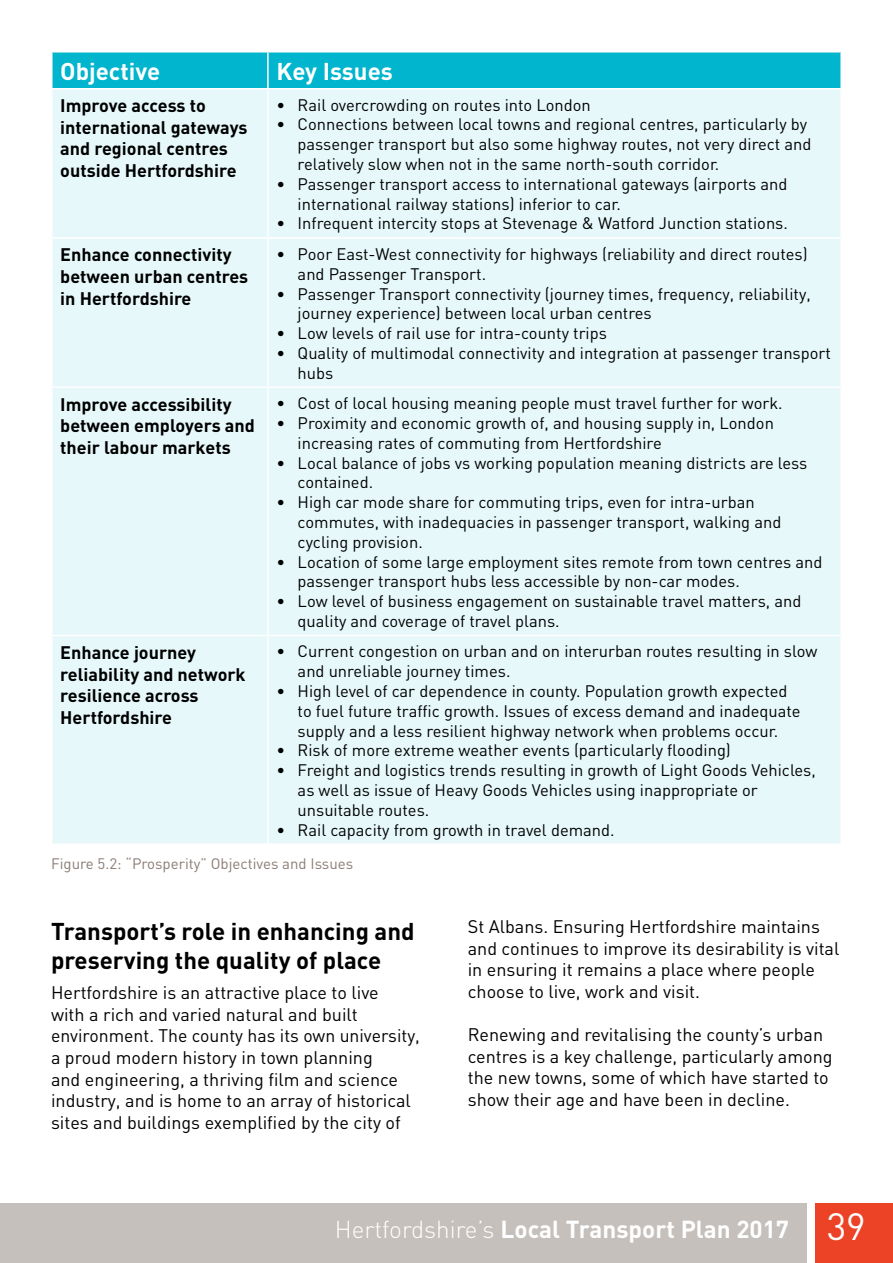
<style>
.page{position:relative;width:893px;height:1263px;background:#fff}
.page>*{position:absolute;margin:0;border:0;box-sizing:border-box;transform-origin:0 0}
.t1{font:700 24.3px "DIN";color:#fff}
.t2{font:700 24px/28.8px "DIN";color:#000}
.t3{font:700 24px "DIN";color:#fff}
.t4{font:18px/21.6px "DIN";color:#000}
.t5{font:700 18px/21.6px "DIN";color:#000}
.t6{font:16.5px/19.8px "DIN";color:#000}
.t7{font:15px "DIN";color:#8b7c75}
.s1{font-weight:300}
.s2{font-weight:400;font-size:37.5px}
</style>
<div class="page">
<div style="left:815px;top:1203px;width:78px;height:60px;background:#ec4326"></div>
<div style="left:0;top:1203px;width:807px;height:60px;background:#c5c0bc"></div>
<div style="left:53px;top:53px;width:787px;height:35px;background:#00b5cd"></div>
<div style="left:53px;top:89px;width:787px;height:754px;background:#e6f8fa"></div>
<hr style="left:267px;top:53px;width:2px;height:35px;background:#fff">
<hr style="left:267px;top:89px;width:2px;height:148px;background:#fff">
<hr style="left:51px;top:237px;width:217px;height:2px;background:#fff">
<hr style="left:268px;top:237px;width:574px;height:2px;background:#fff">
<hr style="left:267px;top:239px;width:2px;height:147px;background:#fff">
<hr style="left:51px;top:386px;width:217px;height:2px;background:#fff">
<hr style="left:268px;top:386px;width:574px;height:2px;background:#fff">
<hr style="left:267px;top:388px;width:2px;height:247px;background:#fff">
<hr style="left:51px;top:635px;width:217px;height:1px;background:#fff">
<hr style="left:268px;top:635px;width:574px;height:1px;background:#fff">
<hr style="left:267px;top:636px;width:2px;height:207px;background:#fff">
<h2 class="t3" style="left:60px;top:56px;width:101px">Objective</h2>
<h2 class="t3" style="left:276px;top:56px;width:118px">Key Issues</h2>
<p class="t5" style="left:60px;top:94px;width:189px">Improve access to international gateways and regional centres outside Hertfordshire</p>
<p class="t6" style="left:276px;top:94px;width:316px">• Rail overcrowding on routes into London</p>
<p class="t6" style="left:298px;top:114px;width:515px;text-indent:-21px">• Connections between local towns and regional centres, particularly by passenger transport but also some highway routes, not very direct and relatively slow when not in the same north-south corridor.</p>
<p class="t6" style="left:298px;top:174px;width:491px;text-indent:-21px">• Passenger transport access to international gateways (airports and international railway stations) inferior to car.</p>
<p class="t6" style="left:276px;top:213px;width:513px">• Infrequent intercity stops at Stevenage &amp; Watford Junction stations.</p>
<p class="t5" style="left:60px;top:243px;width:190px">Enhance connectivity between urban centres in Hertfordshire</p>
<p class="t6" style="left:298px;top:244px;width:512px;text-indent:-21px">• Poor East-West connectivity for highways (reliability and direct routes) and Passenger Transport.</p>
<p class="t6" style="left:298px;top:283px;width:515px;text-indent:-21px">• Passenger Transport connectivity (journey times, frequency, reliability, journey experience) between local urban centres</p>
<p class="t6" style="left:276px;top:323px;width:332px">• Low levels of rail use for intra-county trips</p>
<p class="t6" style="left:298px;top:343px;width:535px;text-indent:-21px">• Quality of multimodal connectivity and integration at passenger transport hubs</p>
<p class="t5" style="left:60px;top:393px;width:196px">Improve accessibility between employers and their labour markets</p>
<p class="t6" style="left:276px;top:393px;width:508px">• Cost of local housing meaning people must travel further for work.</p>
<p class="t6" style="left:298px;top:413px;width:478px;text-indent:-21px">• Proximity and economic growth of, and housing supply in, London increasing rates of commuting from Hertfordshire</p>
<p class="t6" style="left:298px;top:452px;width:511px;text-indent:-21px">• Local balance of jobs vs working population meaning districts are less contained.</p>
<p class="t6" style="left:298px;top:492px;width:485px;text-indent:-21px">• High car mode share for commuting trips, even for intra-urban commutes, with inadequacies in passenger transport, walking and cycling provision.</p>
<p class="t6" style="left:298px;top:551px;width:526px;text-indent:-21px">• Location of some large employment sites remote from town centres and passenger transport hubs less accessible by non-car modes.</p>
<p class="t6" style="left:298px;top:591px;width:505px;text-indent:-21px">• Low level of business engagement on sustainable travel matters, and quality and coverage of travel plans.</p>
<p class="t5" style="left:60px;top:641px;width:187px">Enhance journey reliability and network resilience across<br>Hertfordshire</p>
<p class="t6" style="left:298px;top:641px;width:521px;text-indent:-21px">• Current congestion on urban and on interurban routes resulting in slow and unreliable journey times.</p>
<p class="t6" style="left:298px;top:681px;width:504px;text-indent:-21px">• High level of car dependence in county. Population growth expected to fuel future traffic growth. Issues of excess demand and inadequate supply and a less resilient highway network when problems occur.</p>
<p class="t6" style="left:276px;top:740px;width:456px">• Risk of more extreme weather events (particularly flooding)</p>
<p class="t6" style="left:298px;top:760px;width:520px;text-indent:-21px">• Freight and logistics trends resulting in growth of Light Goods Vehicles, as well as issue of Heavy Goods Vehicles using inappropriate or unsuitable routes.</p>
<p class="t6" style="left:276px;top:819px;width:340px">• Rail capacity from growth in travel demand.</p>
<p class="t7" style="left:51px;top:854px;width:304px">Figure 5.2: “Prosperity” Objectives and Issues</p>
<h2 class="t2" style="left:51px;top:916px;width:365px">Transport’s role in enhancing and preserving the quality of place</h2>
<p class="t4" style="left:51px;top:981px;width:370px">Hertfordshire is an attractive place to live<br>with a rich and varied natural and built environment. The county has its own university, a proud modern history in town planning<br>and engineering, a thriving film and science industry, and is home to an array of historical sites and buildings exemplified by the city of</p>
<p class="t4" style="left:468px;top:915px;width:373px">St Albans. Ensuring Hertfordshire maintains and continues to improve its desirability is vital in ensuring it remains a place where people choose to live, work and visit.</p>
<p class="t4" style="left:468px;top:1023px;width:366px">Renewing and revitalising the county’s urban centres is a key challenge, particularly among the new towns, some of which have started to show their age and have been in decline.</p>
<h1 class="t1" style="left:335px;top:1213px;width:532px"><span class="s1">Hertfordshire’s</span> Local Transport Plan 2017 <span class="s2">39</span></h1>
</div>
